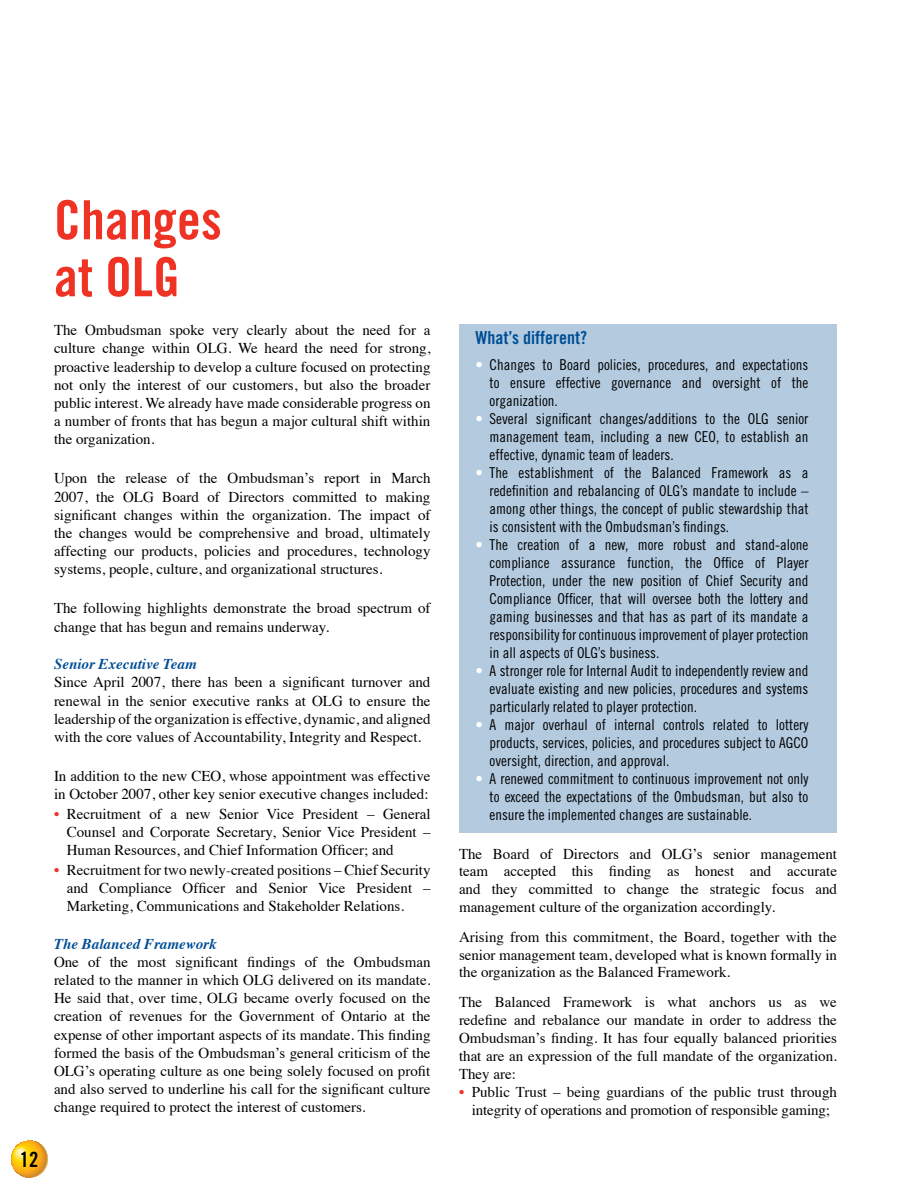
<style>
.page{position:relative;width:918px;height:1188px;background:#fff}
.page>*{position:absolute;margin:0;border:0;box-sizing:border-box;transform-origin:0 0}
.t1{font:54px/57px "Trade Gothic Bold Cond Twenty";color:#ee3224}
.t2{font:21px "Trade Gothic Bold Cond Twenty";color:#000}
.t3{font:18px "Trade Gothic Bold Cond Twenty";color:#004e95}
.t4{font:15px/18.1px "Times";color:#000;text-align:justify}
.t5{font:15px/18px "Trade Gothic Cond Eighteen";color:#000;text-align:justify}
.t6{font:italic 700 15px "Times";color:#004e95}
.s1{color:#ee3224}
.s2{color:#fff}
</style>
<div class="page">
<div style="left:459px;top:324px;width:378px;height:509px;background:#b3cadf"></div>
<svg style="left:11px;top:1141px;width:37px;height:36px"></svg>
<h2 class="t2" style="left:20px;top:1147px;width:20px">12</h2>
<h2 class="t1" style="left:54px;top:191px;width:169px">Changes at OLG</h2>
<p class="t4" style="left:54px;top:322px;width:378px">The Ombudsman spoke very clearly about the need for a culture change within OLG. We heard the need for strong, proactive leadership to develop a culture focused on protecting not only the interest of our customers, but also the broader public interest. We already have made considerable progress on a number of fronts that has begun a major cultural shift within the organization.</p>
<p class="t4" style="left:54px;top:471px;width:378px">Upon the release of the Ombudsman’s report in March 2007, the OLG Board of Directors committed to making significant changes within the organization. The impact of the changes would be comprehensive and broad, ultimately affecting our products, policies and procedures, technology systems, people, culture, and organizational structures.</p>
<p class="t4" style="left:54px;top:601px;width:378px">The following highlights demonstrate the broad spectrum of change that has begun and remains underway.</p>
<h3 class="t6" style="left:54px;top:658px;width:144px">Senior Executive Team</h3>
<p class="t4" style="left:54px;top:675px;width:378px">Since April 2007, there has been a significant turnover and renewal in the senior executive ranks at OLG to ensure the leadership of the organization is effective, dynamic, and aligned with the core values of Accountability, Integrity and Respect.</p>
<p class="t4" style="left:54px;top:768px;width:378px">In addition to the new CEO, whose appointment was effective in October 2007, other key senior executive changes included:</p>
<p class="t4" style="left:67px;top:806px;width:365px;text-indent:-13px"><span class="s1">•</span> Recruitment of a new Senior Vice President – General Counsel and Corporate Secretary, Senior Vice President – Human Resources, and Chief Information Officer; and</p>
<p class="t4" style="left:67px;top:862px;width:365px;text-indent:-13px"><span class="s1">•</span> Recruitment for two newly-created positions – Chief Security and Compliance Officer and Senior Vice President – Marketing, Communications and Stakeholder Relations.</p>
<h3 class="t6" style="left:54px;top:938px;width:164px">The Balanced Framework</h3>
<p class="t4" style="left:54px;top:954px;width:378px">One of the most significant findings of the Ombudsman related to the manner in which OLG delivered on its mandate.<br>He said that, over time, OLG became overly focused on the creation of revenues for the Government of Ontario at the expense of other important aspects of its mandate. This finding formed the basis of the Ombudsman’s general criticism of the OLG’s operating culture as one being solely focused on profit and also served to underline his call for the significant culture change required to protect the interest of customers.</p>
<h4 class="t3" style="left:476px;top:327px;width:113px">What’s different?</h4>
<p class="t5" style="left:490px;top:355px;width:320px;text-indent:-14px"><span class="s2">s</span> Changes to Board policies, procedures, and expectations to ensure effective governance and oversight of the organization.</p>
<p class="t5" style="left:490px;top:409px;width:320px;text-indent:-14px"><span class="s2">s</span> Several significant changes/additions to the OLG senior management team, including a new CEO, to establish an effective, dynamic team of leaders.</p>
<p class="t5" style="left:490px;top:463px;width:320px;text-indent:-14px"><span class="s2">s</span> The establishment of the Balanced Framework as a redefinition and rebalancing of OLG’s mandate to include – among other things, the concept of public stewardship that is consistent with the Ombudsman’s findings.</p>
<p class="t5" style="left:490px;top:535px;width:320px;text-indent:-14px"><span class="s2">s</span> The creation of a new, more robust and stand-alone compliance assurance function, the Office of Player Protection, under the new position of Chief Security and Compliance Officer, that will oversee both the lottery and gaming businesses and that has as part of its mandate a responsibility for continuous improvement of player protection in all aspects of OLG’s business.</p>
<p class="t5" style="left:490px;top:661px;width:320px;text-indent:-14px"><span class="s2">s</span> A stronger role for Internal Audit to independently review and evaluate existing and new policies, procedures and systems particularly related to player protection.</p>
<p class="t5" style="left:490px;top:715px;width:320px;text-indent:-14px"><span class="s2">s</span> A major overhaul of internal controls related to lottery products, services, policies, and procedures subject to AGCO oversight, direction, and approval.</p>
<p class="t5" style="left:490px;top:769px;width:320px;text-indent:-14px"><span class="s2">s</span> A renewed commitment to continuous improvement not only to exceed the expectations of the Ombudsman, but also to ensure the implemented changes are sustainable.</p>
<p class="t4" style="left:459px;top:846px;width:380px">The Board of Directors and OLG’s senior management team accepted this finding as honest and accurate and they committed to change the strategic focus and management culture of the organization accordingly.</p>
<p class="t4" style="left:459px;top:929px;width:380px;line-height:17.7px">Arising from this commitment, the Board, together with the senior management team, developed what is known formally in the organization as the Balanced Framework.</p>
<p class="t4" style="left:459px;top:995px;width:380px">The Balanced Framework is what anchors us as we redefine and rebalance our mandate in order to address the Ombudsman’s finding. It has four equally balanced priorities that are an expression of the full mandate of the organization.<br>They are:</p>
<p class="t4" style="left:459px;top:1085px;width:379px;text-align:center"><span class="s1">•</span> Public Trust – being guardians of the public trust through integrity of operations and promotion of responsible gaming;</p>
</div>
